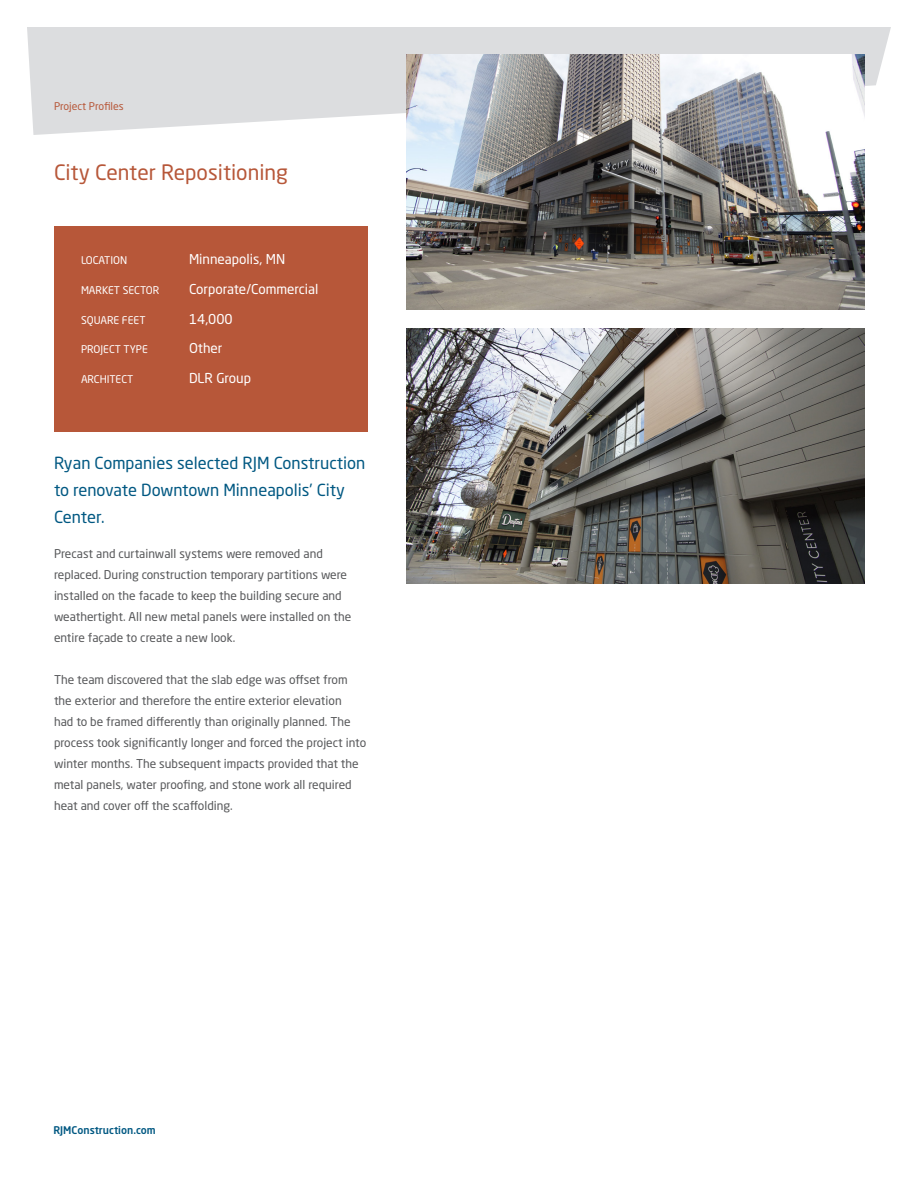
<style>
.page{position:relative;width:918px;height:1188px;background:#fff}
.page>*{position:absolute;margin:0;border:0;box-sizing:border-box;transform-origin:0 0}
.Headline{font:21px "Neo Sans Std";color:#b75739}
.Featured_Copy{font:16.5px/27px "Neo Sans Std";color:#005882}
.Details{font:13.5px "Neo Sans Std";color:#fff}
.Body_Copy_1{font:12px/21px "Neo Sans Std";color:#57585a}
.Details-2{font:10.5px "Neo Sans Std";color:#fff}
.t1{font:500 10.5px "Neo Sans Std";color:#005882}
.t2{font:10.5px "Neo Sans Std";color:#b75739}
</style>
<div class="page">
<svg style="left:27px;top:27px;width:864px;height:108px;background:#dfe0e2"></svg>
<img style="left:406px;top:54px;width:458px;height:255px">
<div style="left:54px;top:227px;width:314px;height:205px;background:#b75739"></div>
<img style="left:406px;top:329px;width:458px;height:255px">
<p class="t2" style="left:54px;top:99px;width:71px">Project Profiles</p>
<p class="Headline" style="left:54px;top:160px;width:236px">City Center Repositioning</p>
<p class="Details-2" style="left:81px;top:254px;width:48px">LOCATION</p>
<p class="Details" style="left:189px;top:251px;width:98px">Minneapolis, MN</p>
<p class="Details-2" style="left:81px;top:283px;width:80px">MARKET SECTOR</p>
<p class="Details" style="left:189px;top:281px;width:131px">Corporate/Commercial</p>
<p class="Details-2" style="left:81px;top:313px;width:66px">SQUARE FEET</p>
<p class="Details" style="left:189px;top:310px;width:45px">14,000</p>
<p class="Details-2" style="left:81px;top:343px;width:68px">PROJECT TYPE</p>
<p class="Details" style="left:189px;top:340px;width:35px">Other</p>
<p class="Details-2" style="left:81px;top:373px;width:54px">ARCHITECT</p>
<p class="Details" style="left:189px;top:370px;width:64px">DLR Group</p>
<p class="Featured_Copy" style="left:54px;top:449px;width:313px">Ryan Companies selected RJM Construction to renovate Downtown Minneapolis’ City<br>Center.</p>
<p class="Body_Copy_1" style="left:54px;top:543px;width:299px">Precast and curtainwall systems were removed and replaced. During construction temporary partitions were installed on the facade to keep the building secure and weathertight. All new metal panels were installed on the entire façade to create a new look.</p>
<p class="Body_Copy_1" style="left:54px;top:669px;width:314px">The team discovered that the slab edge was offset from the exterior and therefore the entire exterior elevation<br>had to be framed differently than originally planned. The process took significantly longer and forced the project into winter months. The subsequent impacts provided that the metal panels, water proofing, and stone work all required heat and cover off the scaffolding.</p>
<p class="t1" style="left:53px;top:1123px;width:104px">RJMConstruction.com</p>
</div>
